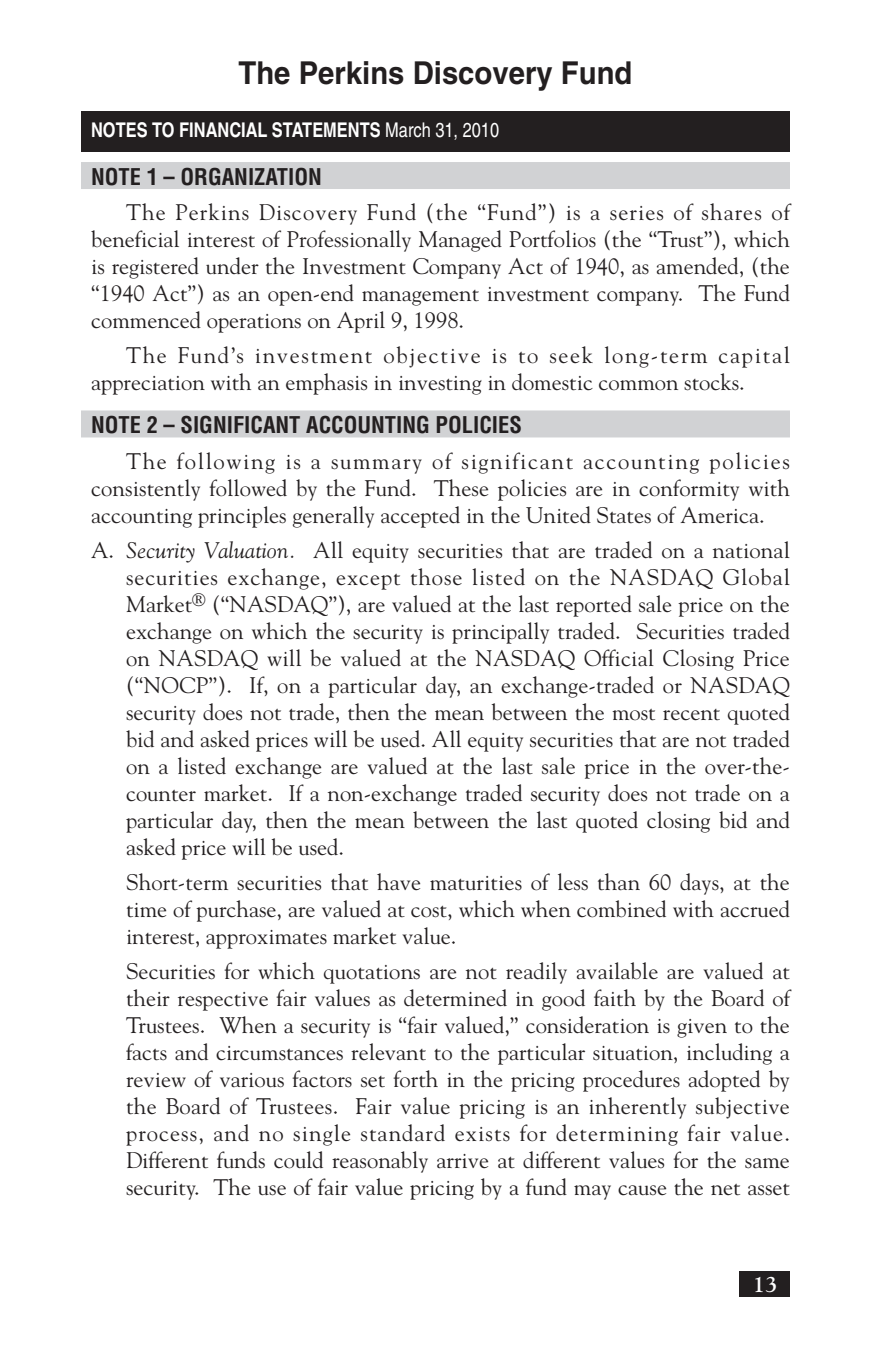
<style>
.page{position:relative;width:871px;height:1357px;background:#fff}
.page>*{position:absolute;margin:0;border:0;box-sizing:border-box;transform-origin:0 0}
.t1{font:700 31.5px "Helvetica";color:#231f20;scale:.93 1}
.t2{font:22.5px/27px "Goudy";color:#231f20;text-align:justify}
.t3{font:700 condensed 22.5px "Helvetica";color:#231f20}
.t4{font:700 22.5px "Goudy";color:#fff}
.t5{font:700 20.25px "Helvetica";color:#fff;scale:.81 1}
.s1{font-weight:400}
.s2{font-style:italic}
</style>
<div class="page">
<div style="left:739px;top:1271px;width:51px;height:25px;background:#231f20"></div>
<div style="left:81px;top:162px;width:709px;height:27px;background:#d1d2d4"></div>
<div style="left:81px;top:410px;width:709px;height:27px;background:#d1d2d4"></div>
<div style="left:81px;top:111px;width:709px;height:41px;background:#231f20"></div>
<h1 class="t1" style="left:238px;top:61px;width:425px">The Perkins Discovery Fund</h1>
<p class="t5" style="left:91px;top:122px;width:505px">NOTES TO FINANCIAL STATEMENTS <span class="s1">March 31, 2010</span></p>
<p class="t3" style="left:91px;top:164px;width:232px">NOTE 1 – ORGANIZATION</p>
<p class="t2" style="left:91px;top:199px;width:700px;text-indent:35px">The Perkins Discovery Fund (the “Fund”) is a series of shares of beneficial interest of Professionally Managed Portfolios (the “Trust”), which is registered under the Investment Company Act of 1940, as amended, (the “1940 Act”) as an open-end management investment company. The Fund commenced operations on April 9, 1998.</p>
<p class="t2" style="left:91px;top:342px;width:700px;text-indent:35px">The Fund’s investment objective is to seek long-term capital appreciation with an emphasis in investing in domestic common stocks.</p>
<p class="t3" style="left:91px;top:412px;width:432px">NOTE 2 – SIGNIFICANT ACCOUNTING POLICIES</p>
<p class="t2" style="left:91px;top:447px;width:700px;text-indent:35px">The following is a summary of significant accounting policies consistently followed by the Fund. These policies are in conformity with accounting principles generally accepted in the United States of America.</p>
<p class="t2" style="left:126px;top:536px;width:665px;text-indent:-35px">A. <span class="s2">Security Valuation.</span> All equity securities that are traded on a national securities exchange, except those listed on the NASDAQ Global Market<sup>®</sup> (“NASDAQ”), are valued at the last reported sale price on the exchange on which the security is principally traded. Securities traded on NASDAQ will be valued at the NASDAQ Official Closing Price (“NOCP”). If, on a particular day, an exchange-traded or NASDAQ security does not trade, then the mean between the most recent quoted bid and asked prices will be used. All equity securities that are not traded on a listed exchange are valued at the last sale price in the over-the&shy;counter market. If a non-exchange traded security does not trade on a particular day, then the mean between the last quoted closing bid and asked price will be used.</p>
<p class="t2" style="left:126px;top:868px;width:665px">Short-term securities that have maturities of less than 60 days, at the time of purchase, are valued at cost, which when combined with accrued interest, approximates market value.</p>
<p class="t2" style="left:126px;top:957px;width:665px">Securities for which quotations are not readily available are valued at their respective fair values as determined in good faith by the Board of Trustees. When a security is “fair valued,” consideration is given to the facts and circumstances relevant to the particular situation, including a review of various factors set forth in the pricing procedures adopted by the Board of Trustees. Fair value pricing is an inherently subjective process, and no single standard exists for determining fair value.<br>Different funds could reasonably arrive at different values for the same security. The use of fair value pricing by a fund may cause the net asset</p>
<p class="t4" style="left:753px;top:1271px;width:27px">13</p>
</div>
